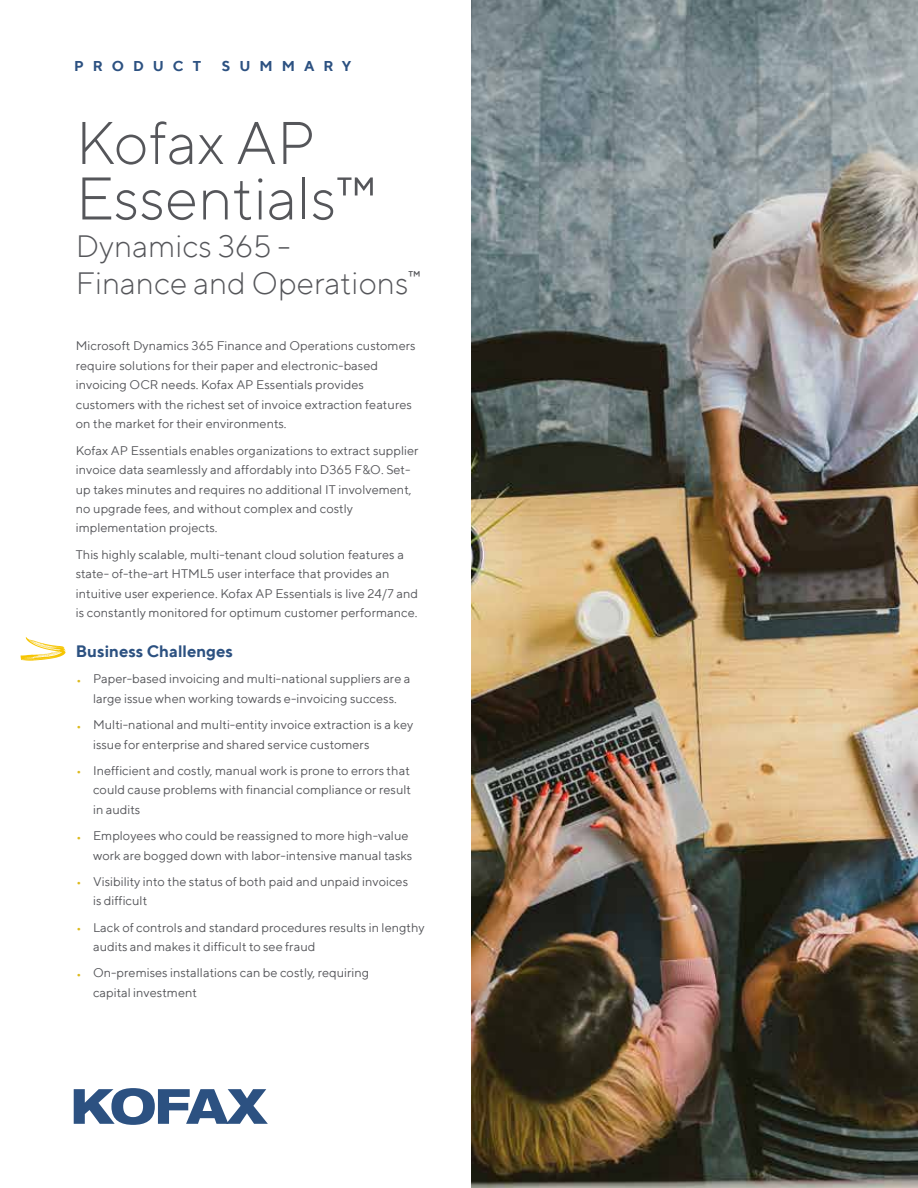
<style>
.page{position:relative;width:918px;height:1188px;background:#fff}
.page>*{position:absolute;margin:0;border:0;box-sizing:border-box;transform-origin:0 0}
.t1{font:300 60px/55.5px "TT Norms";color:#55565a}
.t2{font:300 31.5px/37.5px "TT Norms";color:#55565a}
.t3{font:700 16.5px "TT Norms";color:#2c5181}
.t4{font:700 14.25px "TT Norms";letter-spacing:.63em;color:#2c5181}
.t5{font:12.75px/19.5px "TT Norms";color:#55565a}
.s1{font-weight:300;font-size:16.5px;color:#ddba1d}
</style>
<div class="page">
<svg style="left:74px;top:1088px;width:194px;height:37px"></svg>
<svg style="left:20px;top:637px;width:46px;height:24px"></svg>
<img style="left:472px;top:0;width:446px;height:1188px">
<p class="t4" style="left:74px;top:57px;width:129px">PRODUCT</p>
<p class="t4" style="left:222px;top:57px;width:131px">SUMMARY</p>
<h1 class="t1" style="left:76px;top:114px;width:302px">Kofax AP<br>Essentials™</h1>
<h2 class="t2" style="left:76px;top:226px;width:347px">Dynamics 365 -<br>Finance and Operations<sup>™</sup></h2>
<p class="t5" style="left:76px;top:336px;width:341px">Microsoft Dynamics 365 Finance and Operations customers require solutions for their paper and electronic-based invoicing OCR needs. Kofax AP Essentials provides customers with the richest set of invoice extraction features on the market for their environments.</p>
<p class="t5" style="left:76px;top:440px;width:344px">Kofax AP Essentials enables organizations to extract supplier invoice data seamlessly and affordably into D365 F&amp;O. Set&shy;up takes minutes and requires no additional IT involvement, no upgrade fees, and without complex and costly implementation projects.</p>
<p class="t5" style="left:76px;top:544px;width:344px">This highly scalable, multi-tenant cloud solution features a state- of-the-art HTML5 user interface that provides an intuitive user experience. Kofax AP Essentials is live 24/7 and is constantly monitored for optimum customer performance.</p>
<p class="t3" style="left:76px;top:641px;width:159px">Business Challenges</p>
<p class="t5" style="left:76px;top:669px;width:336px;text-align:center"><span class="s1">•</span> Paper-based invoicing and multi-national suppliers are a large issue when working towards e-invoicing success.</p>
<p class="t5" style="left:93px;top:715px;width:322px;text-indent:-17px"><span class="s1">•</span> Multi-national and multi-entity invoice extraction is a key issue for enterprise and shared service customers</p>
<p class="t5" style="left:93px;top:760px;width:320px;text-align:justify;text-indent:-17px"><span class="s1">•</span> Inefficient and costly, manual work is prone to errors that could cause problems with financial compliance or result in audits</p>
<p class="t5" style="left:93px;top:826px;width:321px;text-indent:-17px"><span class="s1">•</span> Employees who could be reassigned to more high-value work are bogged down with labor-intensive manual tasks</p>
<p class="t5" style="left:93px;top:871px;width:317px;text-indent:-17px"><span class="s1">•</span> Visibility into the status of both paid and unpaid invoices is difficult</p>
<p class="t5" style="left:93px;top:917px;width:333px;text-indent:-17px"><span class="s1">•</span> Lack of controls and standard procedures results in lengthy audits and makes it difficult to see fraud</p>
<p class="t5" style="left:93px;top:963px;width:278px;text-indent:-17px"><span class="s1">•</span> On-premises installations can be costly, requiring capital investment</p>
</div>
